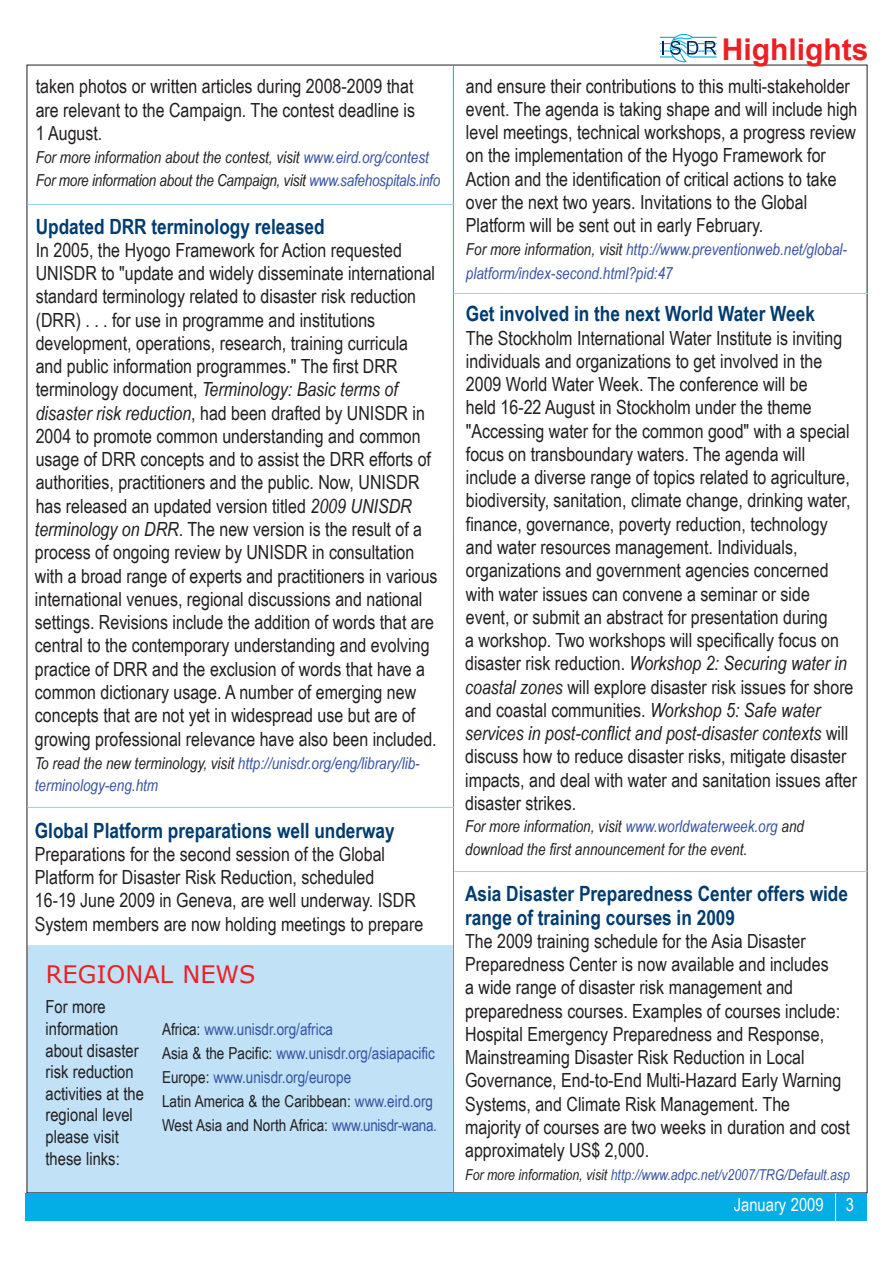
<style>
.page{position:relative;width:893px;height:1263px;background:#fff}
.page>*{position:absolute;margin:0;border:0;box-sizing:border-box;transform-origin:0 0}
.t1{font:700 30px "Arial";color:#ee1f23}
.t2{font:24px "Verdana";color:#ee1f23}
.t3{font:700 21px/23.2px "Arial Narrow";color:#013c70}
.t4{font:19.5px/23.2px "Arial Narrow";color:#231f20}
.t5{font:18px/21.6px "Arial Narrow";color:#231f20}
.t6{font:18px "Arial Narrow";color:#fff}
.t7{font:italic 16.5px/23.2px "Arial Narrow";color:#231f20}
.t8{font:italic 16.5px/22.5px "Arial Narrow";color:#3853a3}
.t9{font:16.5px/24px "Arial Narrow";color:#3853a3}
.t10{font:italic 15px "Arial Narrow";color:#3853a3}
.s1{color:#3853a3}
.s2{font-style:italic}
.s3{color:#231f20}
</style>
<div class="page">
<div style="left:27px;top:945px;width:426px;height:266px;background:#c0e1f6"></div>
<div style="left:26px;top:1193px;width:841px;height:27px;background:#03ade5"></div>
<hr style="left:835px;top:1193px;width:1px;height:43px;background:#fff">
<hr style="left:453px;top:65px;width:1px;height:1129px;background:#03ade5">
<svg style="left:660px;top:33px;width:57px;height:30px"></svg>
<hr style="left:453px;top:293px;width:415px;height:1px;background:#97d0f1">
<hr style="left:454px;top:871px;width:413px;height:1px;background:#97d0f1">
<hr style="left:28px;top:204px;width:426px;height:1px;background:#97d0f1">
<hr style="left:28px;top:807px;width:426px;height:1px;background:#97d0f1">
<p class="t4" style="left:36px;top:74px;width:381px;text-align:justify">taken photos or written articles during 2008-2009 that are relevant to the Campaign. The contest deadline is 1 August.</p>
<p class="t7" style="left:36px;top:145px;width:406px">For more information about the contest, visit <span class="s1">www.eird.org/contest<br></span>For more information about the Campaign, visit <span class="s1">www.safehospitals.info</span></p>
<p class="t3" style="left:36px;top:214px;width:290px">Updated DRR terminology released</p>
<p class="t4" style="left:35px;top:238px;width:404px">In 2005, the Hyogo Framework for Action requested UNISDR to "update and widely disseminate international standard terminology related to disaster risk reduction (DRR) . . . for use in programme and institutions development, operations, research, training curricula and public information programmes." The first DRR terminology document, <span class="s2">Terminology: Basic terms of disaster risk reduction</span>, had been drafted by UNISDR in 2004 to promote common understanding and common usage of DRR concepts and to assist the DRR efforts of authorities, practitioners and the public. Now, UNISDR has released an updated version titled <span class="s2">2009 UNISDR terminology on DRR</span>. The new version is the result of a process of ongoing review by UNISDR in consultation with a broad range of experts and practitioners in various international venues, regional discussions and national settings. Revisions include the addition of words that are central to the contemporary understanding and evolving practice of DRR and the exclusion of words that have a common dictionary usage. A number of emerging new concepts that are not yet in widespread use but are of growing professional relevance have also been included.</p>
<p class="t8" style="left:35px;top:751px;width:386px"><span class="s3">To read the new terminology, visit</span> http://unisdr.org/eng/library/lib&shy;terminology-eng.htm</p>
<p class="t3" style="left:35px;top:817px;width:361px">Global Platform preparations well underway</p>
<p class="t4" style="left:35px;top:841px;width:390px">Preparations for the second session of the Global Platform for Disaster Risk Reduction, scheduled<br>16-19 June 2009 in Geneva, are well underway. ISDR System members are now holding meetings to prepare</p>
<p class="t2" style="left:46px;top:959px;width:211px">REGIONAL NEWS</p>
<p class="t5" style="left:46px;top:995px;width:100px">For more information about disaster risk reduction activities at the regional level please visit these links:</p>
<p class="t9" style="left:162px;top:1017px;width:276px"><span class="s3">Africa:</span> www.unisdr.org/africa<br><span class="s3">Asia &amp; the Pacific:</span> www.unisdr.org/asiapacific <span class="s3">Europe:</span> www.unisdr.org/europe<br><span class="s3">Latin America &amp; the Caribbean:</span> www.eird.org <span class="s3">West Asia and North Africa:</span> www.unisdr-wana.</p>
<h1 class="t1" style="left:722px;top:29px;width:148px">Highlights</h1>
<p class="t4" style="left:466px;top:73px;width:393px">and ensure their contributions to this multi-stakeholder event. The agenda is taking shape and will include high level meetings, technical workshops, a progress review on the implementation of the Hyogo Framework for Action and the identification of critical actions to take over the next two years. Invitations to the Global Platform will be sent out in early February.</p>
<p class="t8" style="left:466px;top:238px;width:383px;line-height:23.2px"><span class="s3">For more information, visit</span> http://www.preventionweb.net/global&shy;platform/index-second.html?pid:47</p>
<p class="t3" style="left:466px;top:301px;width:351px">Get involved in the next World Water Week</p>
<p class="t4" style="left:465px;top:325px;width:393px">The Stockholm International Water Institute is inviting individuals and organizations to get involved in the 2009 World Water Week. The conference will be<br>held 16-22 August in Stockholm under the theme "Accessing water for the common good" with a special focus on transboundary waters. The agenda will include a diverse range of topics related to agriculture, biodiversity, sanitation, climate change, drinking water, finance, governance, poverty reduction, technology and water resources management. Individuals, organizations and government agencies concerned with water issues can convene a seminar or side event, or submit an abstract for presentation during<br>a workshop. Two workshops will specifically focus on disaster risk reduction. <span class="s2">Workshop 2: Securing water in coastal zones</span> will explore disaster risk issues for shore and coastal communities. <span class="s2">Workshop 5: Safe water services in post-conflict and post-disaster contexts</span> will discuss how to reduce disaster risks, mitigate disaster impacts, and deal with water and sanitation issues after disaster strikes.</p>
<p class="t7" style="left:465px;top:815px;width:340px;line-height:22.5px">For more information, visit <span class="s1">www.worldwaterweek.org</span> and download the first announcement for the event.</p>
<p class="t3" style="left:465px;top:881px;width:384px">Asia Disaster Preparedness Center offers wide range of training courses in 2009</p>
<p class="t4" style="left:465px;top:928px;width:386px">The 2009 training schedule for the Asia Disaster Preparedness Center is now available and includes<br>a wide range of disaster risk management and preparedness courses. Examples of courses include:<br>Hospital Emergency Preparedness and Response, Mainstreaming Disaster Risk Reduction in Local Governance, End-to-End Multi-Hazard Early Warning Systems, and Climate Risk Management. The majority of courses are two weeks in duration and cost approximately US$ 2,000.</p>
<p class="t10" style="left:465px;top:1164px;width:386px"><span class="s3">For more information, visit</span> http://www.adpc.net/v2007/TRG/Default.asp</p>
<p class="t6" style="left:734px;top:1191px;width:122px">January 2009 3</p>
</div>
